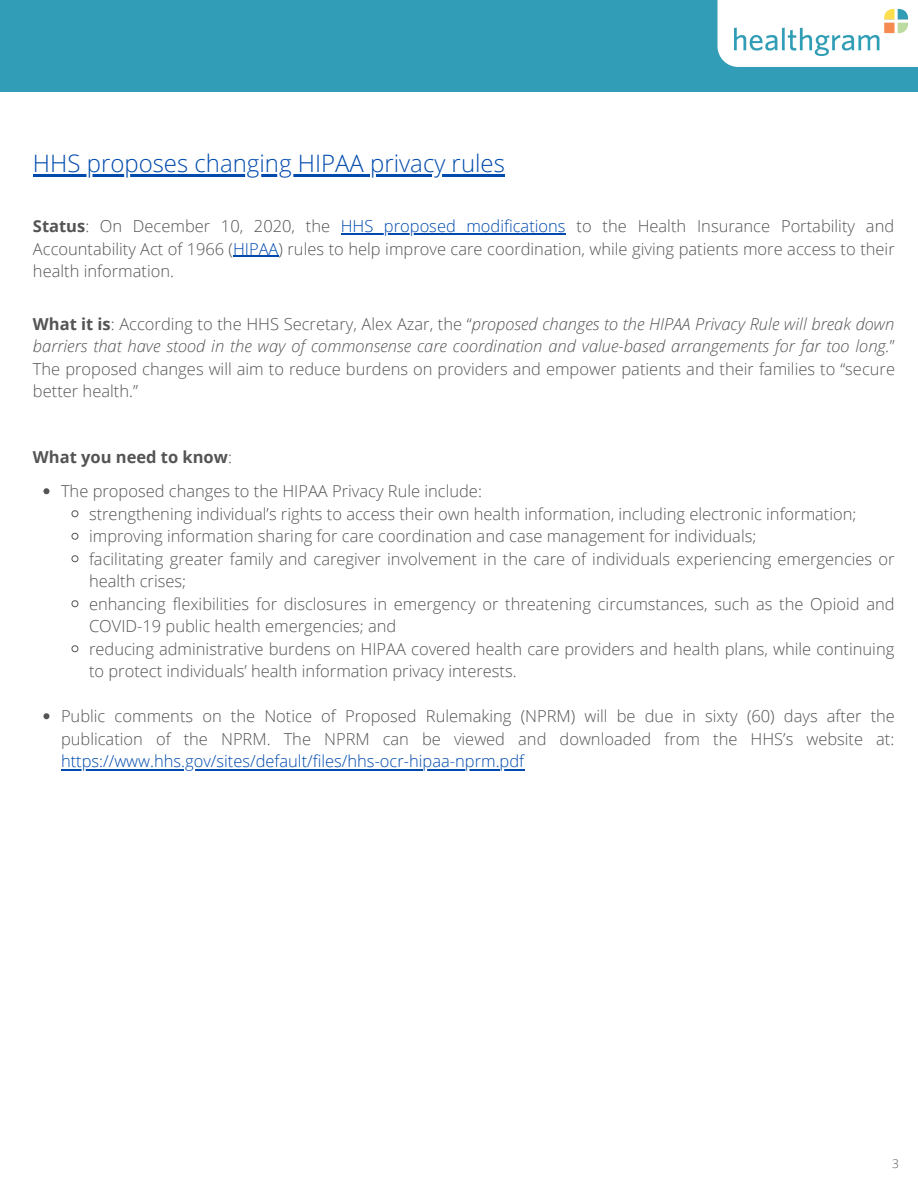
<style>
.page{position:relative;width:918px;height:1188px;background:#fff}
.page>*{position:absolute;margin:0;border:0;box-sizing:border-box;transform-origin:0 0}
.t1{font:300 24px "Open Sans";color:#004aad}
.t2{font:300 16.5px/22.5px "Open Sans";color:#545454;text-align:justify}
.t3{font:700 16.5px "Open Sans";color:#545454}
.t4{font:300 12px "Open Sans";color:#545454}
.s1{font-weight:700}
.s2{color:#004aad}
.s3{font-style:italic}
.s4{font-weight:300}
</style>
<div class="page">
<div style="left:0;top:0;width:918px;height:92px;background:#319db6"></div>
<svg style="left:717px;top:0;width:201px;height:67px;background:#f8fbfc"></svg>
<img style="left:735px;top:10px;width:172px;height:46px">
<hr style="left:33px;top:174px;width:472px;height:2px;background:#004aad">
<hr style="left:341px;top:233px;width:225px;height:1px;background:#004aad">
<hr style="left:233px;top:256px;width:46px;height:1px;background:#004aad">
<svg style="left:43px;top:488px;width:6px;height:6px"></svg>
<svg style="left:71px;top:510px;width:8px;height:8px"></svg>
<svg style="left:71px;top:532px;width:8px;height:8px"></svg>
<svg style="left:71px;top:555px;width:8px;height:8px"></svg>
<svg style="left:71px;top:600px;width:8px;height:8px"></svg>
<svg style="left:71px;top:645px;width:8px;height:8px"></svg>
<svg style="left:43px;top:713px;width:6px;height:6px"></svg>
<hr style="left:61px;top:769px;width:464px;height:1px;background:#004aad">
<p class="t1" style="left:33px;top:146px;width:473px">HHS proposes changing HIPAA privacy rules</p>
<p class="t2" style="left:33px;top:215px;width:863px"><span class="s1">Status</span>: On December 10, 2020, the <span class="s2">HHS proposed modifications</span> to the Health Insurance Portability and Accountability Act of 1966 (<span class="s2">HIPAA</span>) rules to help improve care coordination, while giving patients more access to their health information.</p>
<p class="t2" style="left:33px;top:312px;width:864px"><span class="s1">What it is</span>: According to the HHS Secretary, Alex Azar, the “<span class="s3">proposed changes to the HIPAA Privacy Rule will break down barriers that have stood in the way of commonsense care coordination and value-based arrangements for far too long.</span>” The proposed changes will aim to reduce burdens on providers and empower patients and their families to “secure better health.”</p>
<p class="t3" style="left:33px;top:445px;width:200px">What you need to know<span class="s4">:</span></p>
<p class="t2" style="left:61px;top:480px;width:422px">The proposed changes to the HIPAA Privacy Rule include:</p>
<p class="t2" style="left:89px;top:502px;width:769px">strengthening individual’s rights to access their own health information, including electronic information;</p>
<p class="t2" style="left:89px;top:525px;width:669px">improving information sharing for care coordination and case management for individuals;</p>
<p class="t2" style="left:89px;top:547px;width:807px">facilitating greater family and caregiver involvement in the care of individuals experiencing emergencies or health crises;</p>
<p class="t2" style="left:89px;top:592px;width:807px">enhancing flexibilities for disclosures in emergency or threatening circumstances, such as the Opioid and<br>COVID-19 public health emergencies; and</p>
<p class="t2" style="left:89px;top:637px;width:807px">reducing administrative burdens on HIPAA covered health care providers and health plans, while continuing to protect individuals’ health information privacy interests.</p>
<p class="t2" style="left:61px;top:705px;width:836px">Public comments on the Notice of Proposed Rulemaking (NPRM) will be due in sixty (60) days after the publication of the NPRM. The NPRM can be viewed and downloaded from the HHS’s website at: <span class="s2">https://www.hhs.gov/sites/default/files/hhs-ocr-hipaa-nprm.pdf</span></p>
<p class="t4" style="left:892px;top:1155px;width:8px">3</p>
</div>
